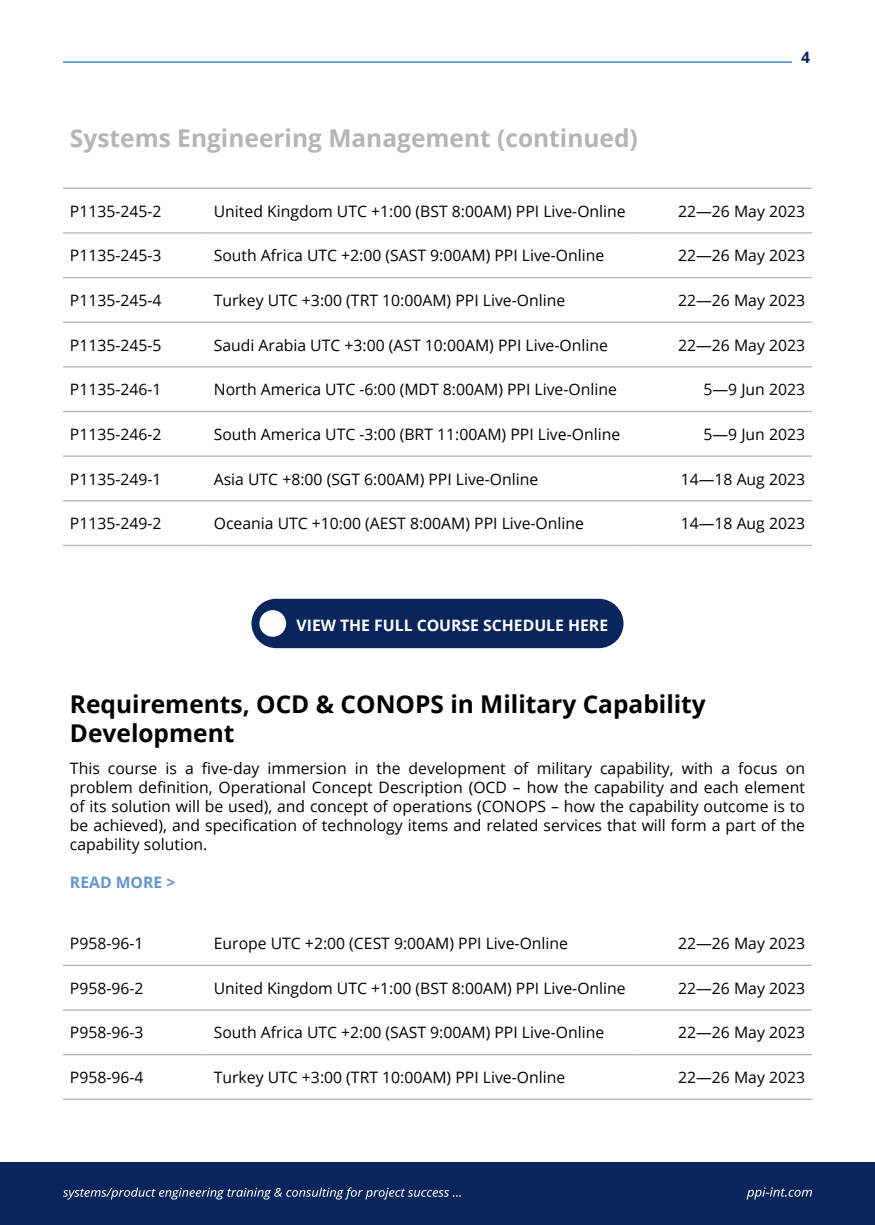
<style>
.page{position:relative;width:875px;height:1225px;background:#fff}
.page>*{position:absolute;margin:0;border:0;box-sizing:border-box;transform-origin:0 0}
.t1{font:700 24.5px/29.4px "Open Sans";color:#000}
.t2{font:700 24.5px "Open Sans";color:#b5b5b5}
.t3{font:15.75px/18.9px "Open Sans";color:#000;text-align:justify}
.t4{font:700 15.75px "Open Sans";color:#fff}
.t5{font:700 15.75px "Open Sans";color:#6196d0}
.t6{font:700 15.75px "Open Sans";color:#0a245c}
</style>
<div class="page">
<div style="left:0;top:1162px;width:875px;height:63px;background:#0a245c"></div>
<svg style="left:63px;top:1187px;width:398px;height:13px"></svg>
<svg style="left:747px;top:1187px;width:65px;height:13px"></svg>
<hr style="left:63px;top:61px;width:729px;height:2px;background:#6196d0">
<hr style="left:63px;top:188px;width:144px;height:1px;background:#b5b5b5">
<hr style="left:207px;top:188px;width:431px;height:1px;background:#b5b5b5">
<hr style="left:638px;top:188px;width:174px;height:1px;background:#b5b5b5">
<hr style="left:63px;top:232px;width:144px;height:2px;background:#b5b5b5">
<hr style="left:207px;top:232px;width:431px;height:2px;background:#b5b5b5">
<hr style="left:638px;top:232px;width:174px;height:2px;background:#b5b5b5">
<hr style="left:63px;top:277px;width:144px;height:1px;background:#b5b5b5">
<hr style="left:207px;top:277px;width:431px;height:1px;background:#b5b5b5">
<hr style="left:638px;top:277px;width:174px;height:1px;background:#b5b5b5">
<hr style="left:63px;top:322px;width:144px;height:1px;background:#b5b5b5">
<hr style="left:207px;top:322px;width:431px;height:1px;background:#b5b5b5">
<hr style="left:638px;top:322px;width:174px;height:1px;background:#b5b5b5">
<hr style="left:63px;top:366px;width:144px;height:2px;background:#b5b5b5">
<hr style="left:207px;top:366px;width:431px;height:2px;background:#b5b5b5">
<hr style="left:638px;top:366px;width:174px;height:2px;background:#b5b5b5">
<hr style="left:63px;top:411px;width:144px;height:1px;background:#b5b5b5">
<hr style="left:207px;top:411px;width:431px;height:1px;background:#b5b5b5">
<hr style="left:638px;top:411px;width:174px;height:1px;background:#b5b5b5">
<hr style="left:63px;top:455px;width:144px;height:2px;background:#b5b5b5">
<hr style="left:207px;top:455px;width:431px;height:2px;background:#b5b5b5">
<hr style="left:638px;top:455px;width:174px;height:2px;background:#b5b5b5">
<hr style="left:63px;top:500px;width:144px;height:1px;background:#b5b5b5">
<hr style="left:207px;top:500px;width:431px;height:1px;background:#b5b5b5">
<hr style="left:638px;top:500px;width:174px;height:1px;background:#b5b5b5">
<hr style="left:63px;top:545px;width:144px;height:1px;background:#b5b5b5">
<hr style="left:207px;top:545px;width:431px;height:1px;background:#b5b5b5">
<hr style="left:638px;top:545px;width:174px;height:1px;background:#b5b5b5">
<hr style="left:63px;top:1009px;width:144px;height:2px;background:#b5b5b5">
<hr style="left:207px;top:1009px;width:431px;height:2px;background:#b5b5b5">
<hr style="left:638px;top:1009px;width:174px;height:2px;background:#b5b5b5">
<hr style="left:63px;top:1054px;width:144px;height:1px;background:#b5b5b5">
<hr style="left:207px;top:1054px;width:431px;height:1px;background:#b5b5b5">
<hr style="left:638px;top:1054px;width:174px;height:1px;background:#b5b5b5">
<hr style="left:63px;top:1099px;width:144px;height:1px;background:#b5b5b5">
<hr style="left:207px;top:1099px;width:431px;height:1px;background:#b5b5b5">
<hr style="left:638px;top:1099px;width:174px;height:1px;background:#b5b5b5">
<hr style="left:63px;top:965px;width:144px;height:1px;background:#b5b5b5">
<hr style="left:207px;top:965px;width:431px;height:1px;background:#b5b5b5">
<hr style="left:638px;top:965px;width:174px;height:1px;background:#b5b5b5">
<div style="left:251px;top:599px;width:373px;height:49px;background:#0a245c;border-radius:25px"></div>
<div style="left:259px;top:610px;width:27px;height:27px;background:#fff;border-radius:50%"></div>
<h1 class="t2" style="left:70px;top:121px;width:569px">Systems Engineering Management (continued)</h1>
<p class="t6" style="left:801px;top:46px;width:10px">4</p>
<p class="t3" style="left:70px;top:201px;width:93px">P1135-245-2</p>
<p class="t3" style="left:214px;top:201px;width:413px">United Kingdom UTC +1:00 (BST 8:00AM) PPI Live-Online</p>
<p class="t3" style="left:678px;top:201px;width:128px">22—26 May 2023</p>
<p class="t3" style="left:70px;top:246px;width:93px">P1135-245-3</p>
<p class="t3" style="left:214px;top:246px;width:392px">South Africa UTC +2:00 (SAST 9:00AM) PPI Live-Online</p>
<p class="t3" style="left:678px;top:246px;width:128px">22—26 May 2023</p>
<p class="t3" style="left:70px;top:290px;width:93px">P1135-245-4</p>
<p class="t3" style="left:214px;top:290px;width:353px">Turkey UTC +3:00 (TRT 10:00AM) PPI Live-Online</p>
<p class="t3" style="left:678px;top:290px;width:128px">22—26 May 2023</p>
<p class="t3" style="left:70px;top:335px;width:93px">P1135-245-5</p>
<p class="t3" style="left:214px;top:335px;width:396px">Saudi Arabia UTC +3:00 (AST 10:00AM) PPI Live-Online</p>
<p class="t3" style="left:678px;top:335px;width:128px">22—26 May 2023</p>
<p class="t3" style="left:70px;top:380px;width:93px">P1135-246-1</p>
<p class="t3" style="left:214px;top:380px;width:405px">North America UTC -6:00 (MDT 8:00AM) PPI Live-Online</p>
<p class="t3" style="left:704px;top:380px;width:103px">5—9 Jun 2023</p>
<p class="t3" style="left:70px;top:424px;width:93px">P1135-246-2</p>
<p class="t3" style="left:214px;top:424px;width:408px">South America UTC -3:00 (BRT 11:00AM) PPI Live-Online</p>
<p class="t3" style="left:704px;top:424px;width:103px">5—9 Jun 2023</p>
<p class="t3" style="left:70px;top:469px;width:93px">P1135-249-1</p>
<p class="t3" style="left:214px;top:469px;width:326px">Asia UTC +8:00 (SGT 6:00AM) PPI Live-Online</p>
<p class="t3" style="left:681px;top:469px;width:126px">14—18 Aug 2023</p>
<p class="t3" style="left:70px;top:514px;width:93px">P1135-249-2</p>
<p class="t3" style="left:214px;top:514px;width:372px">Oceania UTC +10:00 (AEST 8:00AM) PPI Live-Online</p>
<p class="t3" style="left:681px;top:514px;width:126px">14—18 Aug 2023</p>
<p class="t4" style="left:297px;top:614px;width:313px">VIEW THE FULL COURSE SCHEDULE HERE</p>
<h1 class="t1" style="left:70px;top:688px;width:637px">Requirements, OCD &amp; CONOPS in Military Capability<br>Development</h1>
<p class="t3" style="left:70px;top:759px;width:737px">This course is a five-day immersion in the development of military capability, with a focus on problem definition, Operational Concept Description (OCD – how the capability and each element of its solution will be used), and concept of operations (CONOPS – how the capability outcome is to be achieved), and specification of technology items and related services that will form a part of the capability solution.</p>
<p class="t5" style="left:70px;top:871px;width:107px">READ MORE &gt;</p>
<p class="t3" style="left:70px;top:934px;width:75px">P958-96-1</p>
<p class="t3" style="left:214px;top:934px;width:356px">Europe UTC +2:00 (CEST 9:00AM) PPI Live-Online</p>
<p class="t3" style="left:678px;top:934px;width:128px">22—26 May 2023</p>
<p class="t3" style="left:70px;top:978px;width:75px">P958-96-2</p>
<p class="t3" style="left:214px;top:978px;width:413px">United Kingdom UTC +1:00 (BST 8:00AM) PPI Live-Online</p>
<p class="t3" style="left:678px;top:978px;width:128px">22—26 May 2023</p>
<p class="t3" style="left:70px;top:1023px;width:75px">P958-96-3</p>
<p class="t3" style="left:214px;top:1023px;width:392px">South Africa UTC +2:00 (SAST 9:00AM) PPI Live-Online</p>
<p class="t3" style="left:678px;top:1023px;width:128px">22—26 May 2023</p>
<p class="t3" style="left:70px;top:1067px;width:75px">P958-96-4</p>
<p class="t3" style="left:214px;top:1067px;width:353px">Turkey UTC +3:00 (TRT 10:00AM) PPI Live-Online</p>
<p class="t3" style="left:678px;top:1067px;width:128px">22—26 May 2023</p>
</div>
